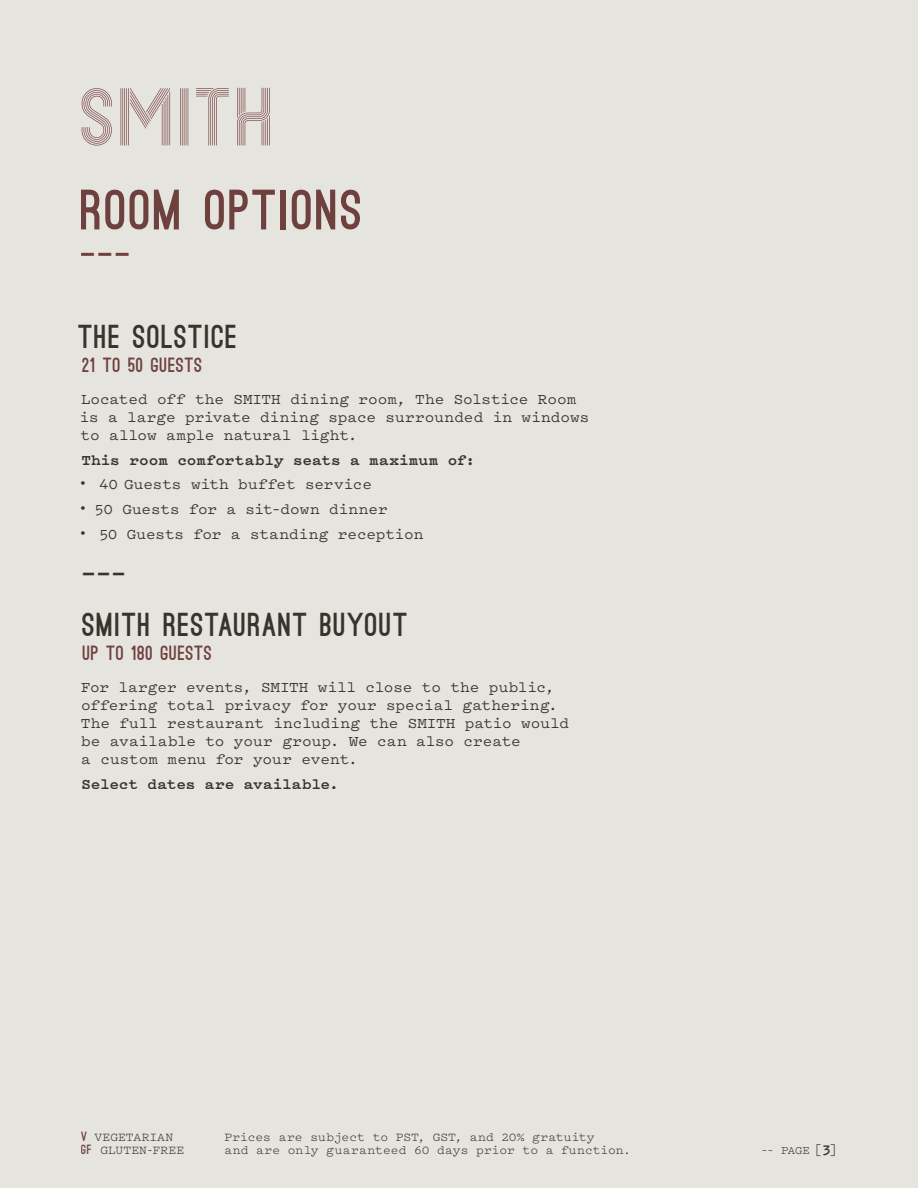
<style>
.page{position:relative;width:918px;height:1188px;background:#e6e4df}
.page>*{position:absolute;margin:0;border:0;box-sizing:border-box;transform-origin:0 0}
.t1{font:900 54px "Ostrich Sans";letter-spacing:.045em;color:#7b4947}
.t2{font:900 31.5px "Ostrich Sans";letter-spacing:.045em;color:#3e3c32}
.t3{font:900 31.5px "Ostrich Sans";color:#7b4947;scale:1.33 1}
.t4{font:900 27px "Ostrich Sans";color:#3e3c32;scale:1.33 1}
.t5{font:900 19.5px "Ostrich Sans";letter-spacing:.035em;color:#7b4947}
.t6{font:500 15.75px/18px "Pitch";letter-spacing:-.005em;color:#3e3c32}
.t7{font:700 15.75px "Pitch";color:#3e3c32}
.t8{font:12.75px/13.5px "Pitch";color:#3e3c32}
.t9{font:12px "Pitch";color:#3e3c32}
.s1{font-family:"Ostrich Sans";font-weight:900;color:#7b4947}
.s2{font-size:15px}
.s3{font-weight:700;font-size:15px}
</style>
<div class="page">
<svg style="left:237px;top:88px;width:33px;height:58px;background:#cdc0bb"></svg>
<svg style="left:82px;top:88px;width:30px;height:58px;background:#cec1bd"></svg>
<svg style="left:180px;top:88px;width:9px;height:58px"></svg>
<svg style="left:196px;top:88px;width:33px;height:58px;background:#d6cdc9"></svg>
<svg style="left:121px;top:88px;width:49px;height:58px;background:#d0c5c1"></svg>
<h1 class="t1" style="left:81px;top:190px;width:283px">ROOM OPTIONS</h1>
<h2 class="t3" style="left:81px;top:242px;width:40px">–––</h2>
<h2 class="t2" style="left:78px;top:324px;width:161px">THE SOLSTICE</h2>
<p class="t5" style="left:82px;top:358px;width:138px">21 TO 50 GUESTS]</p>
<p class="t6" style="left:80px;top:389px;width:511px">Located off the SMITH dining room, The Solstice Room is a large private dining space surrounded in windows to allow ample natural light.</p>
<p class="t7" style="left:81px;top:449px;width:395px">This room comfortably seats a maximum of:</p>
<p class="t6" style="left:80px;top:475px;width:294px"><sup>•</sup> 40 Guests with buffet service</p>
<p class="t6" style="left:80px;top:500px;width:309px"><sup>•</sup> 50 Guests for a sit–down dinner</p>
<p class="t6" style="left:80px;top:524px;width:345px"><sup>•</sup> 50 Guests for a standing reception</p>
<h3 class="t4" style="left:83px;top:564px;width:34px">–––</h3>
<h2 class="t2" style="left:83px;top:612px;width:327px">SMITH RESTAURANT BUYOUT</h2>
<p class="t5" style="left:83px;top:646px;width:148px">UP TO 180 GUESTS]</p>
<p class="t6" style="left:81px;top:677px;width:490px">For larger events, SMITH will close to the public, offering total privacy for your special gathering.<br>The full restaurant including the SMITH patio would be available to your group. We can also create<br>a custom menu for your event.</p>
<p class="t7" style="left:81px;top:773px;width:259px">Select dates are available.</p>
<p class="t8" style="left:81px;top:1129px;width:105px"><span class="s1">V</span> VEGETARIAN<br><span class="s1">GF</span> GLUTEN-FREE</p>
<p class="t8" style="left:224px;top:1129px;width:408px">Prices are subject to PST, GST, and 20% gratuity<br>and are only guaranteed 60 days prior to a function.</p>
<p class="t9" style="left:760px;top:1142px;width:79px">–– PAGE <span class="s2">[</span><span class="s3">3</span><span class="s2">]</span></p>
</div>
